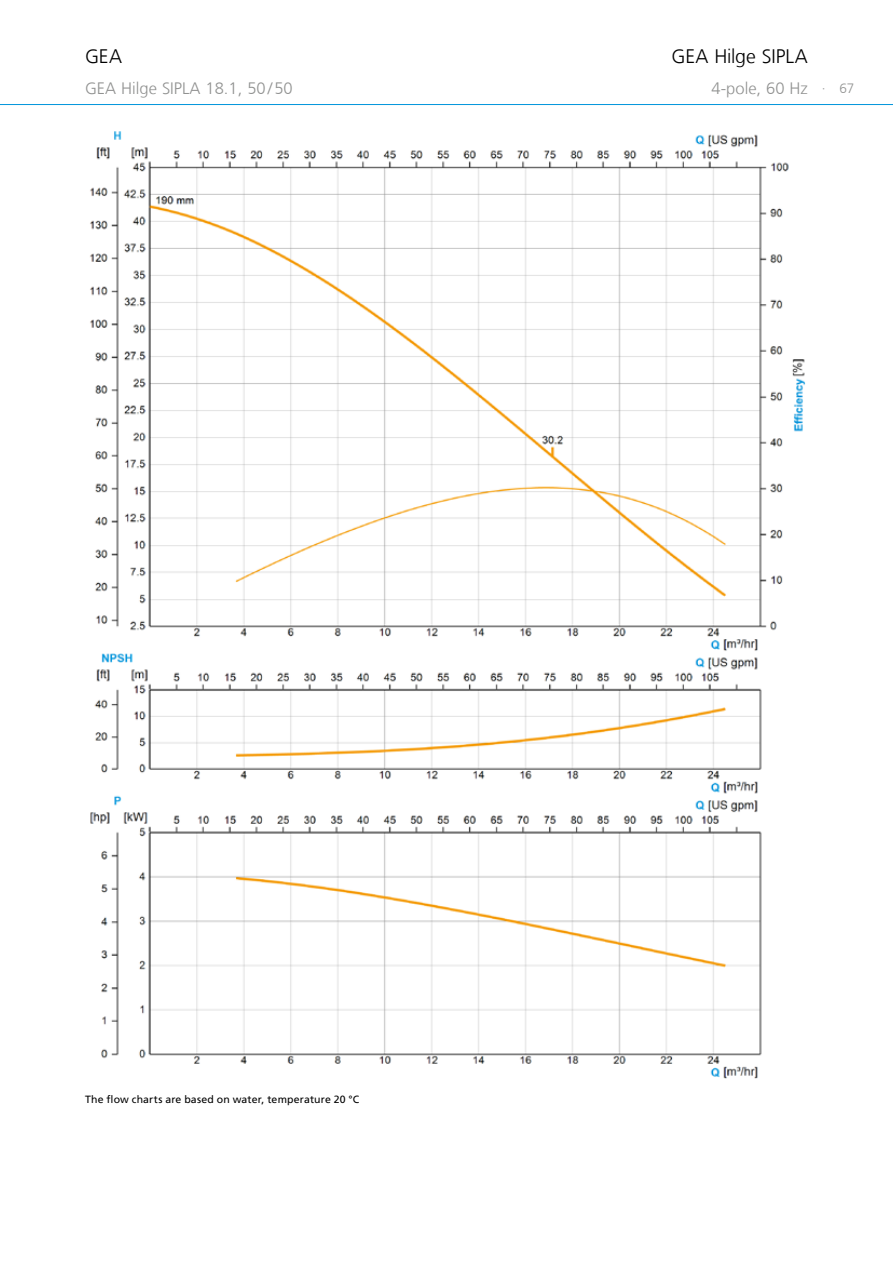
<style>
.page{position:relative;width:893px;height:1263px;background:#fff}
.page>*{position:absolute;margin:0;border:0;box-sizing:border-box;transform-origin:0 0}
.t1{font:300 19.5px "Frutiger LT Com";letter-spacing:-.005em;color:#000}
.t2{font:300 16.5px "Frutiger LT Com";color:#919291}
.t3{font:10.5px "Frutiger LT Com";letter-spacing:.015em;color:#000}
.s1{font-size:13.5px}
</style>
<div class="page">
<hr style="left:0;top:104px;width:893px;height:1px;background:#0095db">
<img style="left:90px;top:131px;width:716px;height:947px">
<h1 class="t1" style="left:85px;top:45px;width:38px">GEA</h1>
<h1 class="t1" style="left:671px;top:45px;width:138px">GEA Hilge SIPLA</h1>
<h2 class="t2" style="left:85px;top:79px;width:209px">GEA Hilge SIPLA 18.1, 50/50</h2>
<h2 class="t2" style="left:712px;top:79px;width:144px">4-pole, 60 Hz <span class="s1">· 67</span></h2>
<p class="t3" style="left:85px;top:1093px;width:276px">The flow charts are based on water, temperature 20 °C</p>
</div>
